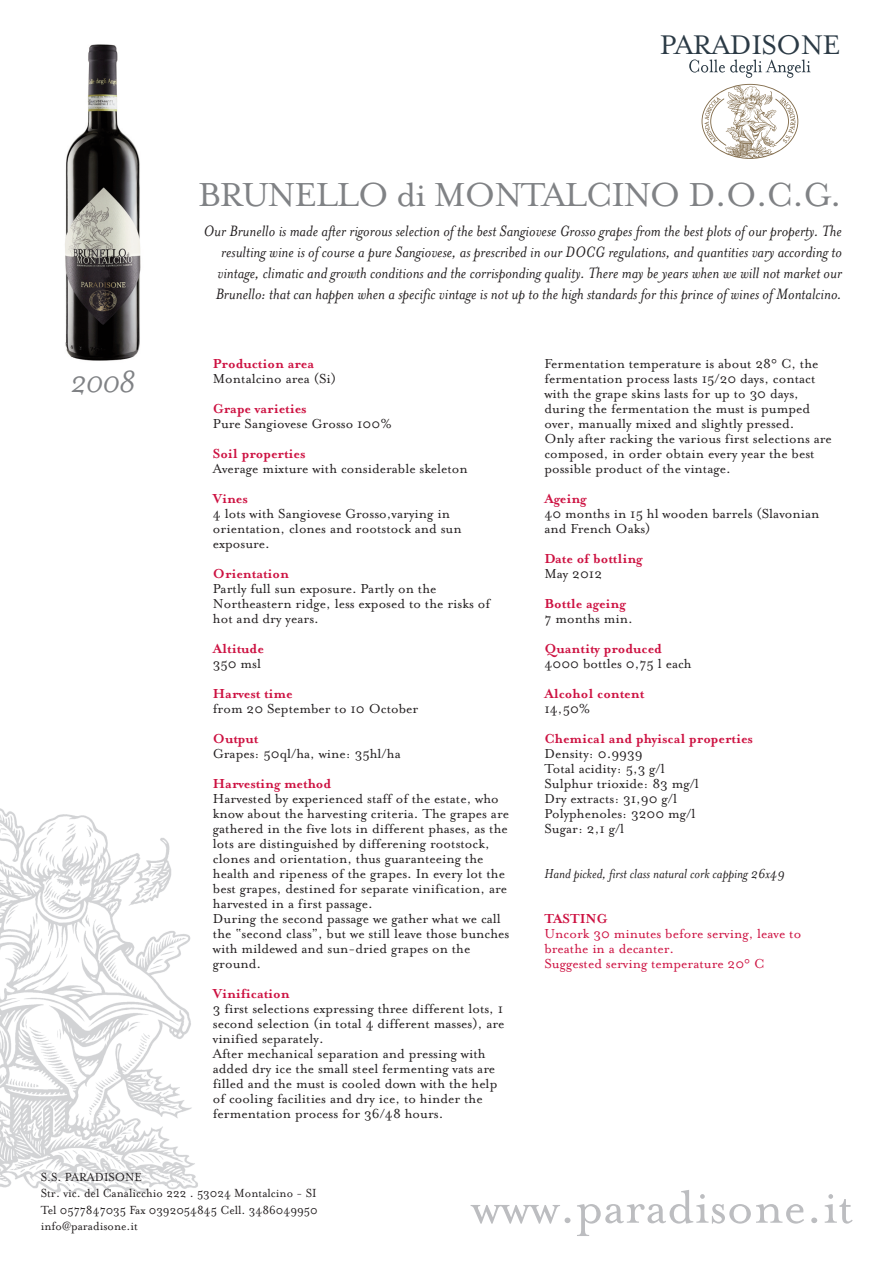
<style>
.page{position:relative;width:893px;height:1263px;background:#fff}
.page>*{position:absolute;margin:0;border:0;box-sizing:border-box;transform-origin:0 0}
.t1{font:53.25px "Mrs Eaves Roman";color:#bcbdc0}
.t2{font:38.25px "Mrs Eaves Roman";letter-spacing:-.03em;color:#808285}
.t3{font:italic 35.25px "Mrs Eaves";color:#808285}
.t4{font:31.05px "Mrs Eaves Roman";letter-spacing:-.02em;color:#2b3a45}
.t5{font:italic 17.25px/21px "Mrs Eaves";color:#231f20;text-align:right}
.t6{font:15px/15px "Mrs Eaves Roman";color:#231f20}
.t7{font:700 15px "Mrs Eaves";color:#cd1141}
.t8{font:15px/15px "Mrs Eaves Roman";color:#cd1141}
.t9{font:italic 15px "Mrs Eaves";color:#231f20}
.t10{font:13.5px/16.2px "Mrs Eaves Roman";color:#231f20;scale:.95 1}
</style>
<div class="page">
<img style="left:0;top:808px;width:198px;height:386px">
<img style="left:65px;top:44px;width:76px;height:317px">
<svg style="left:702px;top:84px;width:96px;height:75px"></svg>
<svg style="left:689px;top:59px;width:122px;height:19px"></svg>
<h3 class="t4" style="left:660px;top:25px;width:182px">PARADISONE</h3>
<h2 class="t2" style="left:198px;top:170px;width:645px">BRUNELLO di MONTALCINO D.O.C.G.</h2>
<h3 class="t3" style="left:70px;top:359px;width:67px">2008</h3>
<p class="t5" style="left:203px;top:219px;width:640px">Our Brunello is made after rigorous selection of the best Sangiovese Grosso grapes from the best plots of our property. The resulting wine is of course a pure Sangiovese, as prescribed in our DOCG regulations, and quantities vary according to vintage, climatic and growth conditions and the corrisponding quality. There may be years when we will not market our Brunello: that can happen when a specific vintage is not up to the high standards for this prince of wines of Montalcino.</p>
<p class="t7" style="left:213px;top:354px;width:103px">Production area</p>
<p class="t6" style="left:213px;top:370px;width:125px">Montalcino area (Si)</p>
<p class="t7" style="left:213px;top:399px;width:95px">Grape varieties</p>
<p class="t6" style="left:213px;top:415px;width:180px">Pure Sangiovese Grosso 100%</p>
<p class="t7" style="left:213px;top:444px;width:94px">Soil properties</p>
<p class="t6" style="left:213px;top:460px;width:256px">Average mixture with considerable skeleton</p>
<p class="t7" style="left:213px;top:489px;width:36px">Vines</p>
<p class="t6" style="left:213px;top:505px;width:250px">4 lots with Sangiovese Grosso,varying in orientation, clones and rootstock and sun exposure.</p>
<p class="t7" style="left:213px;top:564px;width:78px">Orientation</p>
<p class="t6" style="left:213px;top:580px;width:279px">Partly full sun exposure. Partly on the<br>Northeastern ridge, less exposed to the risks of hot and dry years.</p>
<p class="t7" style="left:213px;top:639px;width:52px">Altitude</p>
<p class="t6" style="left:213px;top:655px;width:50px">350 msl</p>
<p class="t7" style="left:213px;top:684px;width:81px">Harvest time</p>
<p class="t6" style="left:213px;top:700px;width:207px">from 20 September to 10 October</p>
<p class="t7" style="left:213px;top:729px;width:47px">Output</p>
<p class="t6" style="left:213px;top:745px;width:189px">Grapes: 50ql/ha, wine: 35hl/ha</p>
<p class="t7" style="left:213px;top:774px;width:120px">Harvesting method</p>
<p class="t6" style="left:213px;top:790px;width:298px">Harvested by experienced staff of the estate, who know about the harvesting criteria. The grapes are gathered in the five lots in different phases, as the lots are distinguished by differening rootstock, clones and orientation, thus guaranteeing the health and ripeness of the grapes. In every lot the best grapes, destined for separate vinification, are harvested in a first passage.<br>During the second passage we gather what we call the “second class”, but we still leave those bunches with mildewed and sun-dried grapes on the ground.</p>
<p class="t7" style="left:213px;top:984px;width:78px">Vinification</p>
<p class="t6" style="left:213px;top:1000px;width:293px">3 first selections expressing three different lots, 1 second selection (in total 4 different masses), are vinified separately.<br>After mechanical separation and pressing with added dry ice the small steel fermenting vats are filled and the must is cooled down with the help of cooling facilities and dry ice, to hinder the fermentation process for 36/48 hours.</p>
<p class="t6" style="left:544px;top:355px;width:289px">Fermentation temperature is about 28° C, the fermentation process lasts 15/20 days, contact with the grape skins lasts for up to 30 days, during the fermentation the must is pumped over, manually mixed and slightly pressed.<br>Only after racking the various first selections are composed, in order obtain every year the best possible product of the vintage.</p>
<p class="t7" style="left:544px;top:489px;width:44px">Ageing</p>
<p class="t6" style="left:544px;top:505px;width:276px">40 months in 15 hl wooden barrels (Slavonian and French Oaks)</p>
<p class="t7" style="left:544px;top:549px;width:99px">Date of bottling</p>
<p class="t6" style="left:544px;top:565px;width:59px">May 2012</p>
<p class="t7" style="left:544px;top:594px;width:83px">Bottle ageing</p>
<p class="t6" style="left:544px;top:610px;width:90px">7 months min.</p>
<p class="t7" style="left:544px;top:639px;width:119px">Quantity produced</p>
<p class="t6" style="left:544px;top:655px;width:149px">4000 bottles 0,75 l each</p>
<p class="t7" style="left:544px;top:684px;width:101px">Alcohol content</p>
<p class="t6" style="left:544px;top:700px;width:47px">14,50%</p>
<p class="t7" style="left:544px;top:729px;width:210px">Chemical and phyiscal properties</p>
<p class="t6" style="left:544px;top:745px;width:156px">Density: 0.9939<br>Total acidity: 5,3 g/l<br>Sulphur trioxide: 83 mg/l<br>Dry extracts: 31,90 g/l<br>Polyphenoles: 3200 mg/l<br>Sugar: 2,1 g/l</p>
<p class="t9" style="left:544px;top:864px;width:242px">Hand picked, first class natural cork capping 26x49</p>
<p class="t7" style="left:544px;top:909px;width:64px">TASTING</p>
<p class="t8" style="left:544px;top:925px;width:258px">Uncork 30 minutes before serving, leave to breathe in a decanter.<br>Suggested serving temperature 20° C</p>
<p class="t10" style="left:41px;top:1168px;width:293px">S.S. PARADISONE<br>Str. vic. del Canalicchio 222 . 53024 Montalcino - SI Tel 0577847035 Fax 0392054845 Cell. 3486049950 info@paradisone.it</p>
<h1 class="t1" style="left:472px;top:1173px;width:383px">www.paradisone.it</h1>
</div>
